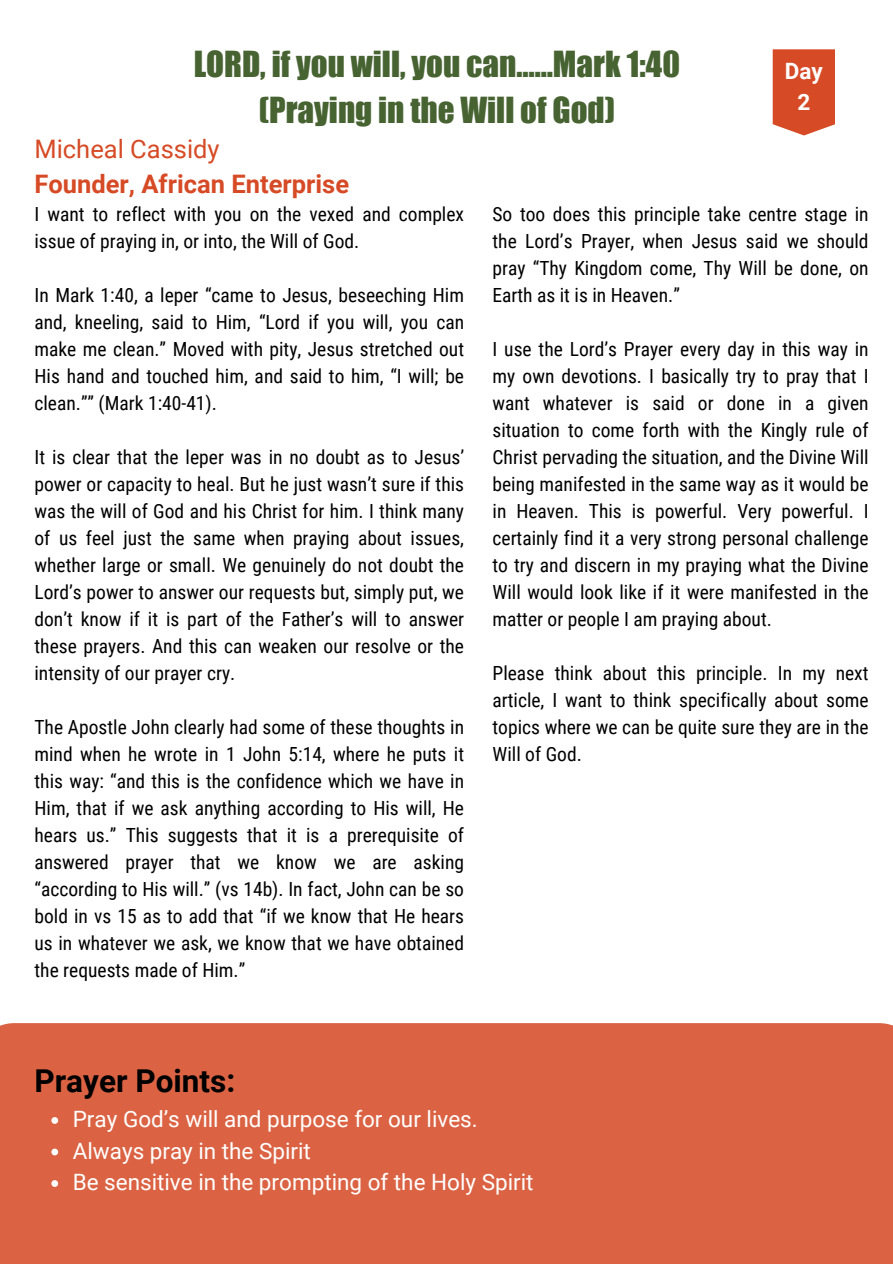
<style>
.page{position:relative;width:893px;height:1264px;background:#fff}
.page>*{position:absolute;margin:0;border:0;box-sizing:border-box;transform-origin:0 0}
.t1{font:33px/46.2px "Impact";color:#476331;text-align:center}
.t2{font:700 31.5px "Roboto";color:#000}
.t3{font:700 25.5px "Roboto";color:#d64a25}
.t4{font:25.5px "Roboto";color:#d64a25}
.t5{font:22.5px/31.5px "Roboto";color:#fff}
.t6{font:700 22.5px/31.5px "Roboto";color:#fff;text-align:center}
.t7{font:19.5px/27px "Roboto Condensed";color:#000;text-align:justify}
</style>
<div class="page">
<svg style="left:772px;top:49px;width:63px;height:86px;background:#d95735"></svg>
<div style="left:0;top:1023px;width:892px;height:240px;background:#db6343"></div>
<svg style="left:51px;top:1117px;width:7px;height:6px"></svg>
<svg style="left:51px;top:1148px;width:7px;height:7px"></svg>
<svg style="left:51px;top:1180px;width:7px;height:6px"></svg>
<h1 class="t1" style="left:194px;top:41px;width:488px">LORD, if you will, you can……Mark 1:40 (Praying in the Will of God)</h1>
<h3 class="t4" style="left:34px;top:134px;width:187px">Micheal Cassidy</h3>
<h3 class="t3" style="left:34px;top:169px;width:316px">Founder, African Enterprise</h3>
<p class="t7" style="left:492px;top:200px;width:377px">So too does this principle take centre stage in the Lord’s Prayer, when Jesus said we should pray “Thy Kingdom come, Thy Will be done, on Earth as it is in Heaven.”</p>
<p class="t7" style="left:492px;top:335px;width:377px">I use the Lord’s Prayer every day in this way in my own devotions. I basically try to pray that I want whatever is said or done in a given situation to come forth with the Kingly rule of Christ pervading the situation, and the Divine Will being manifested in the same way as it would be in Heaven. This is powerful. Very powerful. I certainly find it a very strong personal challenge to try and discern in my praying what the Divine Will would look like if it were manifested in the matter or people I am praying about.</p>
<p class="t7" style="left:492px;top:659px;width:377px">Please think about this principle. In my next article, I want to think specifically about some topics where we can be quite sure they are in the Will of God.</p>
<p class="t6" style="left:784px;top:55px;width:39px">Day<br>2</p>
<p class="t7" style="left:34px;top:200px;width:431px">I want to reflect with you on the vexed and complex issue of praying in, or into, the Will of God.</p>
<p class="t7" style="left:34px;top:281px;width:431px">In Mark 1:40, a leper “came to Jesus, beseeching Him and, kneeling, said to Him, “Lord if you will, you can make me clean.” Moved with pity, Jesus stretched out His hand and touched him, and said to him, “I will; be clean.”” (Mark 1:40-41).</p>
<p class="t7" style="left:34px;top:443px;width:431px">It is clear that the leper was in no doubt as to Jesus’ power or capacity to heal. But he just wasn’t sure if this was the will of God and his Christ for him. I think many of us feel just the same when praying about issues, whether large or small. We genuinely do not doubt the Lord’s power to answer our requests but, simply put, we don’t know if it is part of the Father’s will to answer these prayers. And this can weaken our resolve or the intensity of our prayer cry.</p>
<p class="t7" style="left:34px;top:713px;width:431px">The Apostle John clearly had some of these thoughts in mind when he wrote in 1 John 5:14, where he puts it this way: “and this is the confidence which we have in Him, that if we ask anything according to His will, He hears us.” This suggests that it is a prerequisite of answered prayer that we know we are asking “according to His will.” (vs 14b). In fact, John can be so bold in vs 15 as to add that “if we know that He hears us in whatever we ask, we know that we have obtained the requests made of Him.”</p>
<h2 class="t2" style="left:34px;top:1063px;width:202px">Prayer Points:</h2>
<p class="t5" style="left:73px;top:1103px;width:462px">Pray God’s will and purpose for our lives.<br>Always pray in the Spirit<br>Be sensitive in the prompting of the Holy Spirit</p>
</div>
